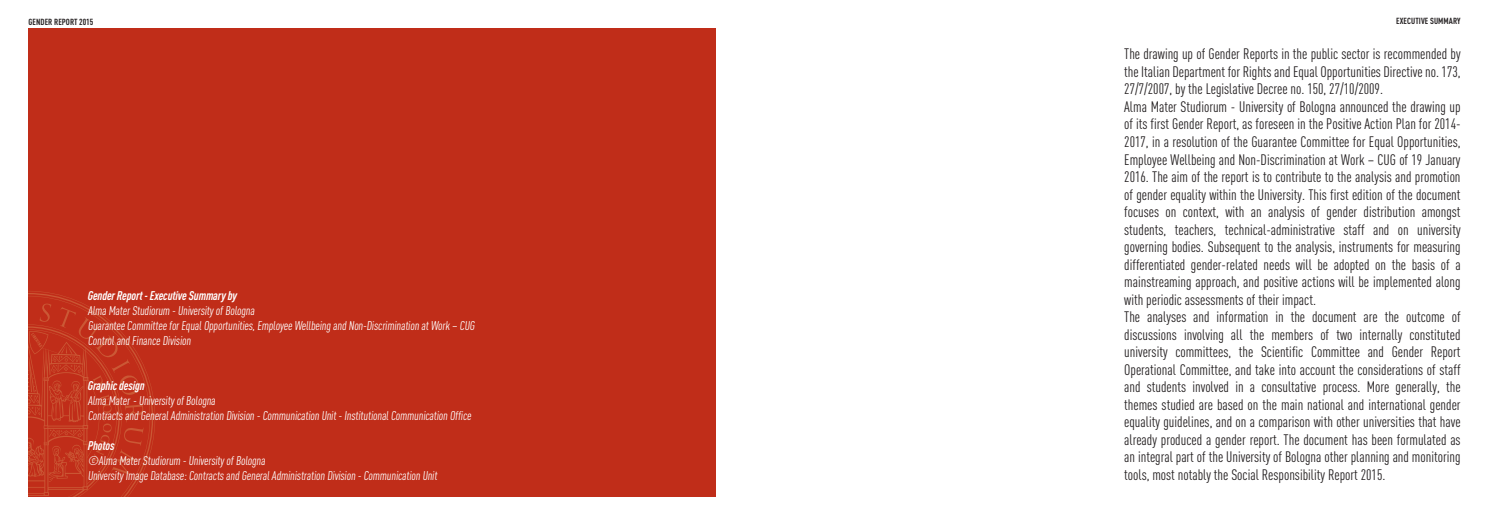
<style>
.page{position:relative;width:1489px;height:525px;background:#fff}
.page>*{position:absolute;margin:0;border:0;box-sizing:border-box;transform-origin:0 0}
.t1{font:condensed 15px/17.5px "DINOT";color:#231f20}
.t2{font:condensed 12.5px/15px "DINOT";color:#fff}
.t3{font:italic 700 condensed 12.5px "DINOT";letter-spacing:-.01em;color:#fff}
.t4{font:700 condensed 8.75px "DINOT";letter-spacing:.01em;color:#231f20}
</style>
<div class="page">
<div style="left:28px;top:28px;width:688px;height:468px;background:#c02d19"></div>
<svg style="left:28px;top:291px;width:127px;height:205px"></svg>
<p class="t4" style="left:28px;top:17px;width:66px">GENDER REPORT 2015</p>
<p class="t4" style="left:1395px;top:16px;width:66px">EXECUTIVE SUMMARY</p>
<p class="t3" style="left:88px;top:287px;width:151px">Gender Report - Executive Summary by</p>
<p class="t2" style="left:88px;top:302px;width:390px">Alma MaterStudiorum - University ofBologna<br>Guarantee Committee forEqualOpportunities,Employee Wellbeing and Non-Discrimination atWork – CUG<br>Controland Finance Division</p>
<p class="t3" style="left:88px;top:377px;width:58px">Graphic design</p>
<p class="t2" style="left:88px;top:392px;width:387px">Alma Mater - University ofBologna<br>Contracts and GeneralAdministration Division - Communication Unit- InstitutionalCommunication Office</p>
<p class="t3" style="left:88px;top:437px;width:28px">Photos</p>
<p class="t2" style="left:88px;top:452px;width:352px">©Alma MaterStudiorum - University ofBologna<br>University Image Database:Contracts and GeneralAdministration Division - Communication Unit</p>
<p class="t1" style="left:1124px;top:45px;width:338px">The drawing up of Gender Reports in the public sector is recommended by the Italian Department for Rights and Equal Opportunities Directive no. 173, 27/7/2007, by the Legislative Decree no. 150, 27/10/2009.<br>Alma Mater Studiorum - University of Bologna announced the drawing up of its first Gender Report, as foreseen in the Positive Action Plan for 2014- 2017, in a resolution of the Guarantee Committee for Equal Opportunities, Employee Wellbeing and Non-Discrimination at Work – CUG of 19 January 2016. The aim of the report is to contribute to the analysis and promotion of gender equality within the University. This first edition of the document focuses on context, with an analysis of gender distribution amongst students, teachers, technical-administrative staff and on university governing bodies. Subsequent to the analysis, instruments for measuring differentiated gender-related needs will be adopted on the basis of a mainstreaming approach, and positive actions will be implemented along with periodic assessments of their impact.<br>The analyses and information in the document are the outcome of discussions involving all the members of two internally constituted university committees, the Scientific Committee and Gender Report Operational Committee, and take into account the considerations of staff and students involved in a consultative process. More generally, the themes studied are based on the main national and international gender equality guidelines, and on a comparison with other universities that have already produced a gender report. The document has been formulated as an integral part of the University of Bologna other planning and monitoring tools, most notably the Social Responsibility Report 2015.</p>
</div>
